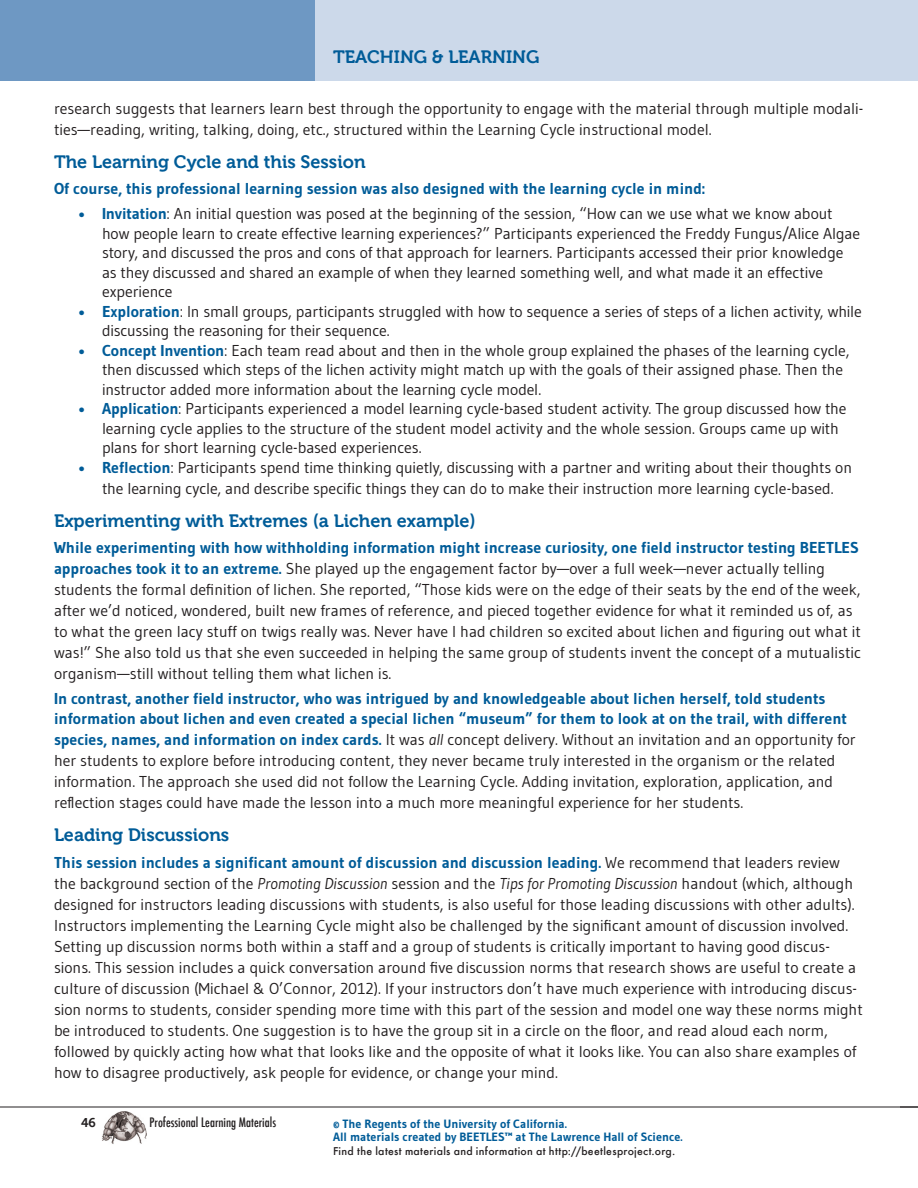
<style>
.page{position:relative;width:918px;height:1188px;background:#fff}
.page>*{position:absolute;margin:0;border:0;box-sizing:border-box;transform-origin:0 0}
.Background_Blue_Subh{font:18px "Museo 700";color:#005c98}
.Background_Text_Blue{font:15.75px/21px "Gudea";color:#231f20}
.Background_Text_Blue-2{font:700 15.75px/19.5px "Gudea";color:#005c98}
.t1{font:500 condensed 12.75px "Futura";color:#231f20}
.t2{font:12.75px "Museo 700";color:#231f20}
.t3{font:700 12px/13.5px "Gudea";letter-spacing:.005em;color:#005c98}
.t4{font:500 10.5px "Futura";letter-spacing:.03em;color:#231f20}
.s1{font-weight:700;color:#005c98}
.s2{font-style:italic}
.s3{font-family:"Museo 500"}
</style>
<div class="page">
<div style="left:315px;top:0;width:603px;height:81px;background:#ccd9ea"></div>
<div style="left:0;top:0;width:315px;height:81px;background:#6e98c3"></div>
<img style="left:102px;top:1112px;width:45px;height:32px">
<hr style="left:0;top:1107px;width:918px;height:1px;background:#231f20">
<svg style="left:900px;top:1107px;width:18px;height:1px"></svg>
<p class="Background_Blue_Subh" style="left:333px;top:47px;width:208px">Teaching &amp; Learning</p>
<p class="Background_Text_Blue" style="left:54px;top:98px;width:811px">research suggests that learners learn best through the opportunity to engage with the material through multiple modali&shy;ties—reading, writing, talking, doing, etc., structured within the Learning Cycle instructional model.</p>
<p class="Background_Blue_Subh" style="left:54px;top:152px;width:313px">The Learning Cycle and this Session</p>
<p class="Background_Text_Blue-2" style="left:54px;top:178px;width:653px">Of course, this professional learning session was also designed with the learning cycle in mind:</p>
<p class="Background_Text_Blue" style="left:102px;top:204px;width:760px;line-height:19.5px;text-indent:-24px"><span class="s1">• Invitation</span>: An initial question was posed at the beginning of the session, “How can we use what we know about how people learn to create effective learning experiences?” Participants experienced the Freddy Fungus/Alice Algae story, and discussed the pros and cons of that approach for learners. Participants accessed their prior knowledge as they discussed and shared an example of when they learned something well, and what made it an effective experience</p>
<p class="Background_Text_Blue" style="left:102px;top:301px;width:761px;line-height:19.5px;text-indent:-24px"><span class="s1">• Exploration</span>: In small groups, participants struggled with how to sequence a series of steps of a lichen activity, while discussing the reasoning for their sequence.</p>
<p class="Background_Text_Blue" style="left:102px;top:340px;width:749px;line-height:19.5px;text-indent:-24px"><span class="s1">• Concept Invention</span>: Each team read about and then in the whole group explained the phases of the learning cycle, then discussed which steps of the lichen activity might match up with the goals of their assigned phase. Then the instructor added more information about the learning cycle model.</p>
<p class="Background_Text_Blue" style="left:102px;top:399px;width:746px;line-height:19.5px;text-indent:-24px"><span class="s1">• Application</span>: Participants experienced a model learning cycle-based student activity. The group discussed how the learning cycle applies to the structure of the student model activity and the whole session. Groups came up with plans for short learning cycle-based experiences.</p>
<p class="Background_Text_Blue" style="left:78px;top:456px;width:776px;line-height:21.6px;text-align:center"><span class="s1">• Reflection</span>: Participants spend time thinking quietly, discussing with a partner and writing about their thoughts on the learning cycle, and describe specific things they can do to make their instruction more learning cycle-based.</p>
<p class="Background_Blue_Subh" style="left:54px;top:511px;width:423px">Experimenting with Extremes (a Lichen example)</p>
<p class="Background_Text_Blue" style="left:54px;top:537px;width:808px"><span class="s1">While experimenting with how withholding information might increase curiosity, one field instructor testing BEETLES approaches took it to an extreme.</span> She played up the engagement factor by—over a full week—never actually telling students the formal definition of lichen. She reported, “Those kids were on the edge of their seats by the end of the week, after we’d noticed, wondered, built new frames of reference, and pieced together evidence for what it reminded us of, as to what the green lacy stuff on twigs really was. Never have I had children so excited about lichen and figuring out what it was!” She also told us that she even succeeded in helping the same group of students invent the concept of a mutualistic organism—still without telling them what lichen is.</p>
<p class="Background_Text_Blue-2" style="left:54px;top:689px;width:795px">In contrast, another field instructor, who was intrigued by and knowledgeable about lichen herself, told students information about lichen and even created a special lichen “museum” for them to look at on the trail, with different</p>
<p class="Background_Text_Blue" style="left:54px;top:729px;width:803px"><span class="s1">species, names, and information on index cards.</span> It was <span class="s2">all</span> concept delivery. Without an invitation and an opportunity for her students to explore before introducing content, they never became truly interested in the organism or the related information. The approach she used did not follow the Learning Cycle. Adding invitation, exploration, application, and reflection stages could have made the lesson into a much more meaningful experience for her students.</p>
<p class="Background_Blue_Subh" style="left:54px;top:825px;width:177px">Leading Discussions</p>
<p class="Background_Text_Blue" style="left:54px;top:852px;width:810px"><span class="s1">This session includes a significant amount of discussion and discussion leading.</span> We recommend that leaders review the background section of the <span class="s2">Promoting Discussion</span> session and the <span class="s2">Tips for Promoting Discussion</span> handout (which, although designed for instructors leading discussions with students, is also useful for those leading discussions with other adults).<br>Instructors implementing the Learning Cycle might also be challenged by the significant amount of discussion involved.<br>Setting up discussion norms both within a staff and a group of students is critically important to having good discus&shy;sions. This session includes a quick conversation around five discussion norms that research shows are useful to create a culture of discussion (Michael &amp; O’Connor, 2012). If your instructors don’t have much experience with introducing discus&shy;sion norms to students, consider spending more time with this part of the session and model one way these norms might be introduced to students. One suggestion is to have the group sit in a circle on the floor, and read aloud each norm, followed by quickly acting how what that looks like and the opposite of what it looks like. You can also share examples of how to disagree productively, ask people for evidence, or change your mind.</p>
<p class="t2" style="left:81px;top:1115px;width:29px">46 <span class="s3">•</span></p>
<p class="t1" style="left:150px;top:1114px;width:128px">Professional Learning Materials</p>
<p class="t3" style="left:333px;top:1117px;width:351px">© The Regents of the University of California.<br>All materials created by BEETLES™ at The Lawrence Hall of Science.</p>
<p class="t4" style="left:333px;top:1144px;width:344px">Find the latest materials and information at http://beetlesproject.org.</p>
</div>
